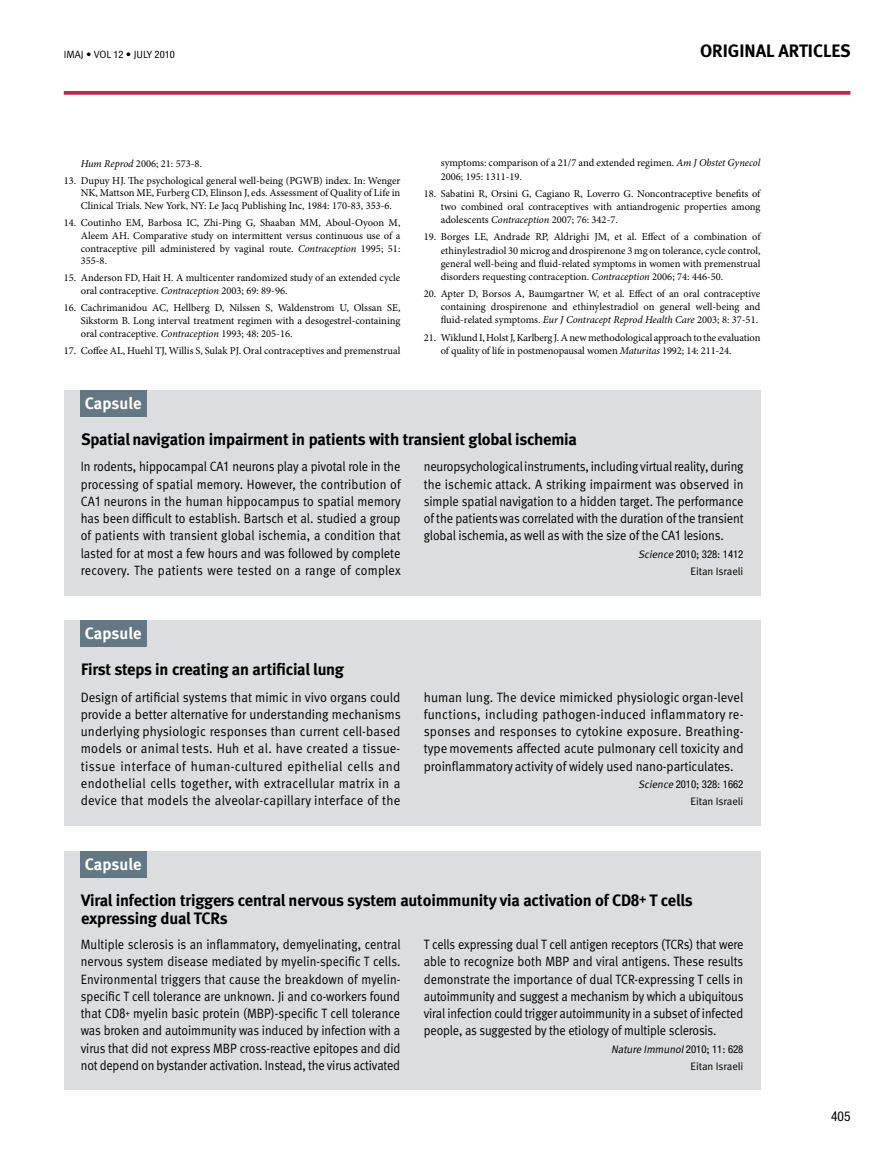
<style>
.page{position:relative;width:893px;height:1149px;background:#fff}
.page>*{position:absolute;margin:0;border:0;box-sizing:border-box;transform-origin:0 0}
.t1{font:700 18px "Meta";color:#000}
.t2{font:700 16.5px/18px "Meta";letter-spacing:-.01em;color:#000}
.t3{font:700 16.5px "Meta";color:#fff}
.t4{font:13.5px/17.2px "Meta Normal";letter-spacing:.005em;color:#000;text-align:justify;scale:.91 1}
.t5{font:13.5px/17.2px "Meta Normal";letter-spacing:.005em;color:#000;text-align:justify;scale:.92 1}
.t6{font:13.5px/17.2px "Meta Normal";letter-spacing:.005em;color:#000;text-align:justify;scale:.95 1}
.t7{font:13.5px "Meta Normal";letter-spacing:.025em;color:#000;scale:.95 1}
.t8{font:13.5px "Meta Normal";letter-spacing:.03em;color:#000;scale:.95 1}
.t9{font:condensed 13.5px "Helvetica Neue";color:#000}
.t10{font:10.8px/17.2px "Meta Normal";letter-spacing:-.005em;color:#000;text-align:right}
.t11{font:condensed 10.8px "Helvetica Neue";letter-spacing:-.005em;color:#000}
.t12{font:10.5px/12.8px "Minion Pro";color:#000}
.t13{font:10.5px "Meta Normal";color:#000}
.s1{font-family:"Helvetica Neue";font-stretch:condensed;font-size:10.2px}
.s2{font-style:italic}
.s3{font-family:"Helvetica Neue";font-stretch:condensed}
.s4{font-family:"Meta Normal";font-style:italic;font-stretch:normal}
.s5{font-family:"Meta Normal";font-stretch:normal}
</style>
<div class="page">
<svg style="left:64px;top:91px;width:786px;height:4px;background:#c43460"></svg>
<div style="left:64px;top:620px;width:696px;height:205px;background:#dcddde"></div>
<div style="left:81px;top:620px;width:66px;height:26px;background:#647883"></div>
<div style="left:64px;top:850px;width:696px;height:239px;background:#dcddde"></div>
<div style="left:81px;top:850px;width:66px;height:27px;background:#647883"></div>
<div style="left:64px;top:390px;width:696px;height:205px;background:#dcddde"></div>
<div style="left:81px;top:390px;width:66px;height:26px;background:#647883"></div>
<p class="t13" style="left:64px;top:48px;width:113px">IMAJ • VOL <span class="s1">12</span> • july <span class="s1">2010</span></p>
<h1 class="t1" style="left:700px;top:40px;width:152px">Original Articles</h1>
<p class="t12" style="left:81px;top:157px;width:123px"><span class="s2">Hum Reprod</span> 2006; 21: 573-8.</p>
<p class="t12" style="left:81px;top:174px;width:321px;text-align:justify;text-indent:-17px">13. Dupuy HJ. The psychological general well-being (PGWB) index In. : Wenger NK, Mattson ME, Furberg CD, Elinson ,J eds. Assessment of Quality of Life in Clinical Trials. New York, NY: Le Jacq Publishing Inc, 1984: 170-83, 353-6.</p>
<p class="t12" style="left:81px;top:216px;width:321px;text-align:justify;text-indent:-17px">14. Coutinho EM, Barbosa IC, Zhi-Ping G, Shaaban MM, Aboul-Oyoon M, Aleem AH. Comparative study on intermittent versus continuous use of a contraceptive pill administered by vaginal route. <span class="s2">Contraception</span> 1995; 51:<br>355-8.</p>
<p class="t12" style="left:81px;top:271px;width:321px;text-indent:-17px">15. Anderson FD, Hait H A. multicenter randomized study of an extended cycle oral contraceptive. <span class="s2">Contraception</span> 2003; 69: 89-96.</p>
<p class="t12" style="left:387px;top:301px;width:15px">SE,</p>
<p class="t12" style="left:81px;top:301px;width:321px;text-indent:-17px">16. Cachrimanidou<br>Sikstorm .B Long interval treatment regimen with a desogestrel-containing oral contraceptive. <span class="s2">Contraception</span> 1993; 48: 205-16.</p>
<p class="t12" style="left:64px;top:344px;width:338px">17. Coffee AL, Huehl TJ, Willis ,S Sulak PJ. Oral contraceptives and premenstrual</p>
<p class="t12" style="left:174px;top:301px;width:38px">Hellberg</p>
<p class="t12" style="left:229px;top:301px;width:33px">Nilssen</p>
<p class="t12" style="left:278px;top:301px;width:58px">Waldenstrom</p>
<p class="t12" style="left:354px;top:301px;width:30px">Olssan</p>
<p class="t12" style="left:152px;top:301px;width:18px">AC,</p>
<p class="t12" style="left:265px;top:301px;width:9px">,S</p>
<p class="t12" style="left:215px;top:301px;width:11px">D,</p>
<p class="t12" style="left:339px;top:301px;width:11px">U,</p>
<p class="t12" style="left:441px;top:157px;width:321px">symptoms: comparison of a 21/7 and extended regimen. <span class="s2">Am J Obstet Gynecol<br></span>2006; 195: 1311-19.</p>
<p class="t12" style="left:441px;top:187px;width:321px;text-align:justify;text-indent:-17px">18. Sabatini R, Orsini G, Cagiano R, Loverro G. Noncontraceptive benefits of two combined oral contraceptives with antiandrogenic properties among adolescents <span class="s2">Contraception</span> 2007; 76: 342-7.</p>
<p class="t12" style="left:752px;top:231px;width:10px">of</p>
<p class="t12" style="left:493px;top:231px;width:38px">Andrade</p>
<p class="t12" style="left:554px;top:231px;width:37px">Aldrighi</p>
<p class="t12" style="left:627px;top:231px;width:11px">al.</p>
<p class="t12" style="left:642px;top:231px;width:25px">Effect</p>
<p class="t12" style="left:671px;top:231px;width:10px">of</p>
<p class="t12" style="left:694px;top:231px;width:55px">combination</p>
<p class="t12" style="left:441px;top:230px;width:321px;text-indent:-17px">19. Borges<br>ethinylestradiol 30 microg and drospirenone 3 mg on tolerance, cycle control, general well-being and fluid-related symptoms in women with premenstrual disorders requesting contraception. <span class="s2">Contraception</span> 2006; 74: 446-50.</p>
<p class="t12" style="left:424px;top:287px;width:338px;text-align:right">20. Apter D, Borsos A, Baumgartner W, et al. Effect of an oral contraceptive and</p>
<p class="t12" style="left:474px;top:231px;width:16px">LE,</p>
<p class="t12" style="left:535px;top:231px;width:15px">RP,</p>
<p class="t12" style="left:594px;top:231px;width:17px">JM,</p>
<p class="t12" style="left:615px;top:231px;width:9px">et</p>
<p class="t12" style="left:684px;top:231px;width:6px">a</p>
<p class="t12" style="left:491px;top:300px;width:57px">drospirenone</p>
<p class="t12" style="left:552px;top:300px;width:17px">and</p>
<p class="t12" style="left:573px;top:300px;width:67px">ethinylestradiol</p>
<p class="t12" style="left:660px;top:300px;width:32px">general</p>
<p class="t12" style="left:696px;top:300px;width:45px">well-being</p>
<p class="t12" style="left:441px;top:300px;width:319px">containing<br>fluid-related symptoms. <span class="s2">Eur J Contracept Reprod Health Care</span> 2003; 8: 37-51.</p>
<p class="t12" style="left:441px;top:331px;width:321px">Wiklund ,I Holst ,J Karlberg A.J newmethodologicalapproachtotheevaluation</p>
<p class="t12" style="left:644px;top:300px;width:12px">on</p>
<p class="t12" style="left:424px;top:331px;width:14px">21.</p>
<p class="t12" style="left:441px;top:344px;width:292px">of quality of life in postmenopausal women <span class="s2">Maturitas</span> 1992; 14: 211-24.</p>
<h2 class="t3" style="left:85px;top:393px;width:58px">Capsule</h2>
<h2 class="t2" style="left:81px;top:430px;width:497px">Spatialnavigation impairment in patients with transient global ischemia</h2>
<p class="t5" style="left:81px;top:457px;width:349px">In rodents, hippocampal CA<span class="s3">1</span> neurons play a pivotal role in the processing of spatial memory. However, the contribution of CA<span class="s3">1</span> neurons in the human hippocampus to spatial memory has been difficult to establish. Bartsch et al. studied a group of patients with transient global ischemia a, condition that lasted for at most a few hours and was followed by complete recovery. The patients were tested on a range of complex</p>
<p class="t5" style="left:424px;top:457px;width:349px">neuropsychologicalinstruments, including virtual reality, during the ischemic attack A. striking impairment was observed in simple spatial navigation to a hidden target. The performance of the patientswas correlated with the duration of the transient global ischemia,as well as with the size of the CA<span class="s3">1</span> lesions.</p>
<p class="t11" style="left:638px;top:547px;width:107px"><span class="s4">Science</span>2010<span class="s5">;</span> 328<span class="s5">:</span> 1412</p>
<p class="t10" style="left:691px;top:562px;width:54px">Eitan Israeli</p>
<h2 class="t3" style="left:85px;top:623px;width:58px">Capsule</h2>
<h2 class="t2" style="left:81px;top:660px;width:265px">First steps in creating an artificial lung</h2>
<p class="t6" style="left:81px;top:687px;width:338px">Design of artificial systems that mimic in vivo organs could provide a better alternative for understanding mechanisms underlying physiologic responses than current cell-based</p>
<p class="t8" style="left:81px;top:757px;width:338px">tissue interface of human-cultured epithelial cells and</p>
<p class="t6" style="left:81px;top:739px;width:338px">models or animal tests. Huh et al. have created a tissue-</p>
<p class="t6" style="left:81px;top:774px;width:338px">endothelial cells together, with extracellular matrix in a device that models the alveolar-capillary interface of the</p>
<h2 class="t3" style="left:85px;top:853px;width:58px">Capsule</h2>
<p class="t6" style="left:424px;top:687px;width:338px">human lung. The device mimicked physiologic organ-level</p>
<p class="t6" style="left:424px;top:739px;width:338px">type movements affected acute pulmonary cell toxicity and</p>
<p class="t7" style="left:424px;top:706px;width:338px">functions, including pathogen-induced inflammatory re-</p>
<p class="t6" style="left:424px;top:756px;width:328px">proinflammatory activity of widely used nano-particulates.</p>
<p class="t11" style="left:638px;top:777px;width:107px"><span class="s4">Science</span>2010<span class="s5">;</span> 328<span class="s5">:</span> 1662</p>
<p class="t10" style="left:691px;top:792px;width:54px">Eitan Israeli</p>
<p class="t6" style="left:424px;top:722px;width:338px">sponses and responses to cytokine exposure. Breathing-</p>
<h2 class="t2" style="left:81px;top:890px;width:541px">Viral infection triggers central nervous system autoimmunity via activation of CD expressing dual TCRs</h2>
<h2 class="t2" style="left:631px;top:890px;width:63px"><span class="s3">8</span><sup>+</sup> T cells</h2>
<p class="t4" style="left:81px;top:935px;width:353px">Multiple sclerosis is an inflammatory, demyelinating, central nervous system disease mediated by myelin-specific T cells.</p>
<p class="t4" style="left:81px;top:987px;width:352px">specific T cell tolerance are unknown Ji. and co-workers found</p>
<p class="t4" style="left:81px;top:969px;width:353px">Environmental triggers that cause the breakdown of myelin-</p>
<p class="t4" style="left:81px;top:1004px;width:353px">that CD<span class="s3">8</span><sup>+</sup> myelin basic protein (MBP -) specific T cell tolerance was broken and autoimmunity was induced by infection with a virus that did not express MBP cross-reactive epitopes and did not depend on bystander activation. Instead, the virus activated</p>
<p class="t4" style="left:424px;top:935px;width:353px">T cells expressing dual T cell antigen receptors (TCRs) that were able to recognize both MBP and viral antigens. These results demonstrate the importance of dual TCR-expressing T cells in autoimmunity and suggest a mechanism by which a ubiquitous viral infection could trigger autoimmunity in a subset of infected people, as suggested by the etiology of multiple sclerosis.</p>
<p class="t10" style="left:611px;top:1039px;width:134px"><span class="s2">Nature Immunol</span> <span class="s3">201 0</span> ; <span class="s3">1 1</span> : <span class="s3">628<br></span>Eitan Israeli</p>
<p class="t9" style="left:831px;top:1108px;width:21px">405</p>
</div>
